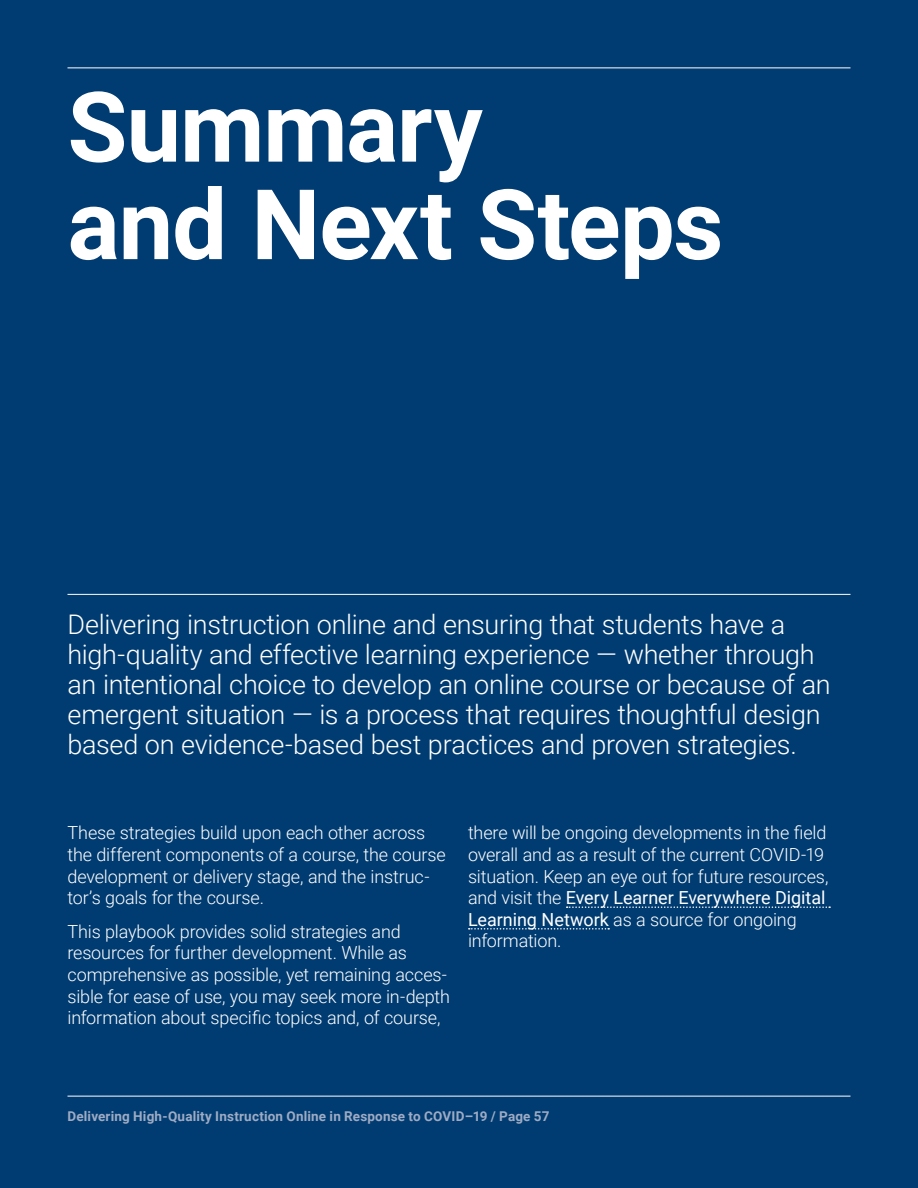
<style>
.page{position:relative;width:918px;height:1188px;background:#003c71}
.page>*{position:absolute;margin:0;border:0;box-sizing:border-box;transform-origin:0 0}
.H2_-_section_cover_t{font:700 97.5px/97.5px "Roboto";letter-spacing:-.01em;color:#fff}
.P_-_section_cover_pa{font:300 27px/30px "Roboto";letter-spacing:-.01em;color:#fff}
.P_-_summary_and_next{font:300 18px/21.6px "Roboto";letter-spacing:-.01em;color:#fff}
.t1{font:700 13.5px "Roboto";letter-spacing:.015em;color:#9fabc4}
.s1{font-weight:400}
</style>
<div class="page">
<hr style="left:68px;top:68px;width:782px;height:1px;background:#fff">
<hr style="left:68px;top:1096px;width:782px;height:1px;background:#fff">
<hr style="left:68px;top:594px;width:782px;height:1px;background:#fff">
<svg style="left:567px;top:906px;width:263px;height:2px"></svg>
<svg style="left:469px;top:928px;width:140px;height:2px"></svg>
<h2 class="H2_-_section_cover_t" style="left:68px;top:75px;width:657px">Summary<br>and Next Steps</h2>
<p class="P_-_section_cover_pa" style="left:68px;top:608px;width:765px">Delivering instruction online and ensuring that students have a high-quality and effective learning experience — whether through an intentional choice to develop an online course or because of an emergent situation — is a process that requires thoughtful design based on evidence-based best practices and proven strategies.</p>
<p class="P_-_summary_and_next" style="left:68px;top:822px;width:380px">These strategies build upon each other across the different components of a course, the course development or delivery stage, and the instruc&shy;tor’s goals for the course.</p>
<p class="P_-_summary_and_next" style="left:68px;top:920px;width:384px">This playbook provides solid strategies and resources for further development. While as comprehensive as possible, yet remaining acces&shy;sible for ease of use, you may seek more in-depth information about specific topics and, of course,</p>
<p class="P_-_summary_and_next" style="left:468px;top:822px;width:362px">there will be ongoing developments in the field overall and as a result of the current COVID-19 situation. Keep an eye out for future resources, and visit the <span class="s1">Every Learner Everywhere Digital Learning Network</span> as a source for ongoing information.</p>
<p class="t1" style="left:68px;top:1106px;width:484px">Delivering High-Quality Instruction Online in Response to COVID–19 / Page 57</p>
</div>
